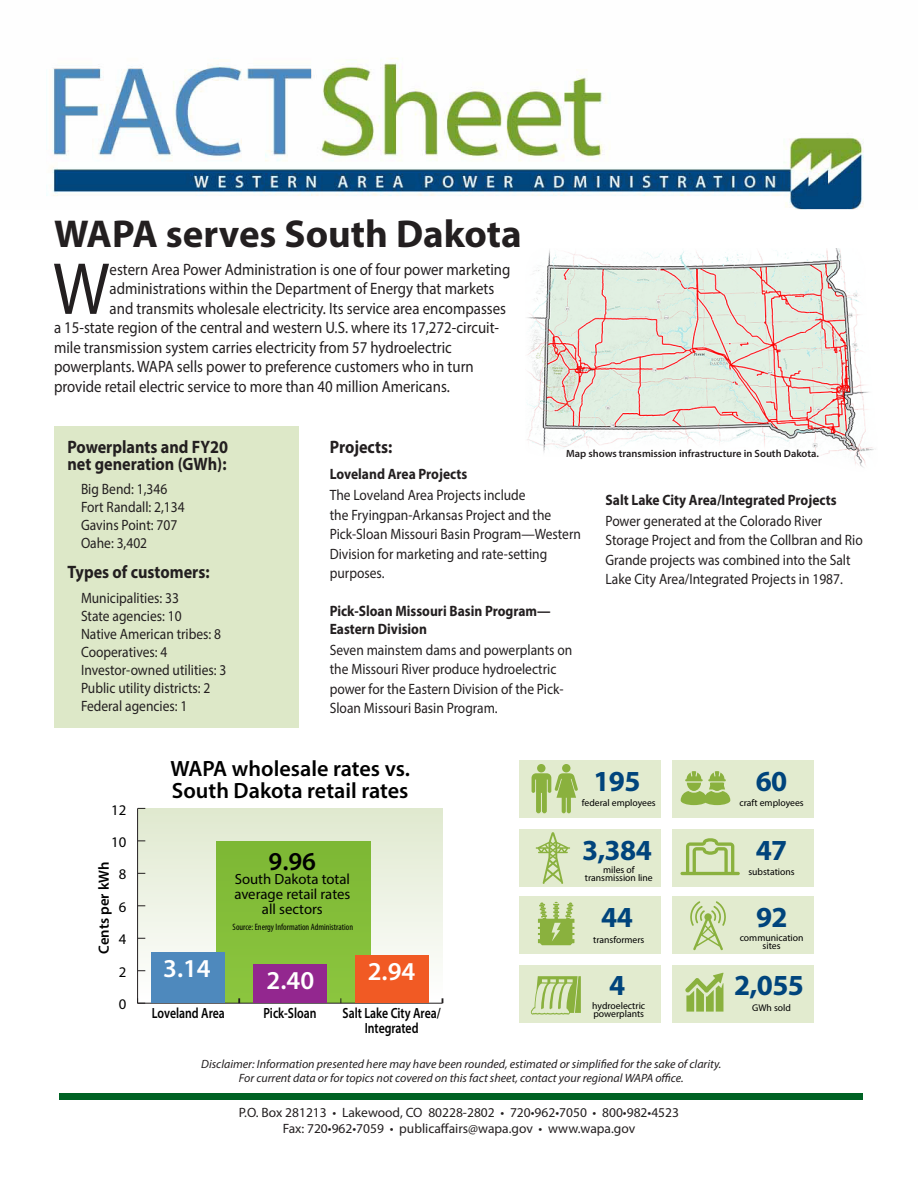
<style>
.page{position:relative;width:918px;height:1188px;background:#fff}
.page>*{position:absolute;margin:0;border:0;box-sizing:border-box;transform-origin:0 0}
.initCapPara{font:74.4px "Myriad Pro";color:#231f20;scale:.9 1}
.bio_text{font:700 39px "Myriad Pro";color:#231f20}
.t1{font:700 29.25px "Myriad Pro";letter-spacing:-.02em;color:#00447c}
.t2{font:600 25.8px "Myriad Pro";color:#fff}
.t3{font:600 25.8px "Myriad Pro";color:#000}
.t4{font:600 22.2px/22.2px "Myriad Pro";color:#000}
.subheads{font:700 18px "Myriad Pro";color:#231f20;scale:.9 1}
.initCapPara-2{font:16.5px "Myriad Pro";color:#231f20;scale:.9 1}
.bodycopy{font:15px/19.5px "Myriad Pro";color:#231f20;scale:.9 1}
.list_indent{font:15px "Myriad Pro";color:#231f20;scale:.9 1}
.projectNames{font:700 15px/18px "Myriad Pro";color:#231f20;scale:.9 1}
.t5{font:14.7px/14.7px "Myriad Pro";color:#000;text-align:center}
.t6{font:600 14.7px/14.7px "Myriad Pro";color:#000;text-align:center;scale:.8 1}
.t7{font:600 14.7px "Myriad Pro";color:#000}
.t8{font:13.5px "Myriad Pro";color:#231f20}
.t9{font:italic 12px "Myriad Pro";color:#231f20}
.bio_text-2{font:600 10.5px "Myriad Pro";color:#231f20}
.t10{font:9.75px/8.6px "Myriad Pro";color:#000;text-align:center}
.t11{font:condensed 9.3px "Myriad Pro";color:#000}
</style>
<div class="page">
<img style="left:46px;top:58px;width:818px;height:152px">
<svg style="left:138px;top:809px;width:305px;height:194px;background:#bdd997"></svg>
<hr style="left:138px;top:1003px;width:304px;height:1px;background:#231f20">
<hr style="left:137px;top:808px;width:1px;height:195px;background:#231f20">
<svg style="left:137px;top:998px;width:8px;height:6px"></svg>
<div style="left:152px;top:952px;width:73px;height:51px;background:#4e89bd"></div>
<div style="left:253px;top:964px;width:74px;height:39px;background:#93278f"></div>
<div style="left:355px;top:955px;width:73px;height:48px;background:#f15a24"></div>
<div style="left:672px;top:760px;width:142px;height:58px;background:#e2ebcf"></div>
<div style="left:519px;top:760px;width:142px;height:58px;background:#e2ebcf"></div>
<div style="left:672px;top:829px;width:142px;height:58px;background:#e2ebcf"></div>
<div style="left:519px;top:829px;width:142px;height:58px;background:#e2ebcf"></div>
<div style="left:672px;top:896px;width:142px;height:58px;background:#e2ebcf"></div>
<div style="left:519px;top:896px;width:142px;height:58px;background:#e2ebcf"></div>
<div style="left:672px;top:965px;width:142px;height:58px;background:#e2ebcf"></div>
<div style="left:519px;top:965px;width:142px;height:58px;background:#e2ebcf"></div>
<div style="left:537px;top:764px;width:9px;height:8px;background:#8ab13e;border-radius:50%"></div>
<div style="left:562px;top:764px;width:9px;height:8px;background:#8ab13e;border-radius:50%"></div>
<svg style="left:532px;top:773px;width:46px;height:40px"></svg>
<svg style="left:536px;top:832px;width:34px;height:52px"></svg>
<svg style="left:685px;top:973px;width:39px;height:39px"></svg>
<svg style="left:680px;top:838px;width:60px;height:37px"></svg>
<svg style="left:681px;top:771px;width:49px;height:34px"></svg>
<svg style="left:690px;top:901px;width:36px;height:49px"></svg>
<svg style="left:531px;top:976px;width:50px;height:39px"></svg>
<svg style="left:538px;top:901px;width:36px;height:44px"></svg>
<img style="left:527px;top:248px;width:347px;height:220px">
<div style="left:59px;top:1093px;width:804px;height:7px;background:#006224"></div>
<div style="left:54px;top:426px;width:244px;height:302px;background:#dde8c8"></div>
<p class="bio_text" style="left:54px;top:208px;width:469px">WAPA serves South Dakota</p>
<p class="initCapPara" style="left:53px;top:243px;width:64px">W</p>
<p class="initCapPara-2" style="left:110px;top:259px;width:447px">estern Area Power Administration is one of four power marketing</p>
<p class="initCapPara-2" style="left:110px;top:279px;width:429px">administrations within the Department of Energy that markets</p>
<p class="initCapPara-2" style="left:110px;top:298px;width:442px">and transmits wholesale electricity. Its service area encompasses</p>
<p class="initCapPara-2" style="left:54px;top:318px;width:496px">a 15-state region of the central and western U.S. where its 17,272-circuit-</p>
<p class="initCapPara-2" style="left:54px;top:337px;width:444px">mile transmission system carries electricity from 57 hydroelectric</p>
<p class="initCapPara-2" style="left:54px;top:357px;width:468px">powerplants. WAPA sells power to preference customers who in turn</p>
<p class="initCapPara-2" style="left:54px;top:376px;width:441px">provide retail electric service to more than 40 million Americans.</p>
<p class="subheads" style="left:68px;top:435px;width:180px">Powerplants and FY20</p>
<p class="bio_text-2" style="left:566px;top:447px;width:254px">Map shows transmission infrastructure in South Dakota.</p>
<p class="subheads" style="left:68px;top:452px;width:178px">net generation (GWh):</p>
<p class="list_indent" style="left:81px;top:480px;width:97px">Big Bend: 1,346</p>
<p class="list_indent" style="left:81px;top:498px;width:117px">Fort Randall: 2,134</p>
<p class="list_indent" style="left:81px;top:516px;width:109px">Gavins Point: 707</p>
<p class="list_indent" style="left:81px;top:534px;width:75px">Oahe: 3,402</p>
<p class="subheads" style="left:68px;top:561px;width:159px">Types of customers:</p>
<p class="list_indent" style="left:81px;top:589px;width:110px">Municipalities: 33</p>
<p class="list_indent" style="left:81px;top:607px;width:113px">State agencies: 10</p>
<p class="list_indent" style="left:81px;top:625px;width:157px">Native American tribes: 8</p>
<p class="list_indent" style="left:81px;top:643px;width:98px">Cooperatives: 4</p>
<p class="list_indent" style="left:81px;top:661px;width:163px">Investor-owned utilities: 3</p>
<p class="list_indent" style="left:81px;top:679px;width:145px">Public utility districts: 2</p>
<p class="list_indent" style="left:81px;top:697px;width:120px">Federal agencies: 1</p>
<p class="subheads" style="left:330px;top:435px;width:71px">Projects:</p>
<p class="projectNames" style="left:330px;top:465px;width:154px">Loveland Area Projects</p>
<p class="bodycopy" style="left:330px;top:485px;width:281px">The Loveland Area Projects include<br>the Fryingpan-Arkansas Project and the Pick-Sloan Missouri Basin Program—Western Division for marketing and rate-setting purposes.</p>
<p class="projectNames" style="left:330px;top:601px;width:247px">Pick-Sloan Missouri Basin Program—<br>Eastern Division</p>
<p class="bodycopy" style="left:330px;top:640px;width:271px">Seven mainstem dams and powerplants on the Missouri River produce hydroelectric power for the Eastern Division of the Pick-Sloan Missouri Basin Program.</p>
<p class="projectNames" style="left:606px;top:490px;width:258px">Salt Lake City Area/Integrated Projects</p>
<p class="bodycopy" style="left:606px;top:511px;width:287px">Power generated at the Colorado River Storage Project and from the Collbran and Rio Grande projects was combined into the Salt Lake City Area/Integrated Projects in 1987.</p>
<p class="t5" style="left:111px;top:802px;width:17px">12</p>
<p class="t4" style="left:170px;top:756px;width:241px">WAPA wholesale rates vs.<br>South Dakota retail rates</p>
<p class="t1" style="left:593px;top:762px;width:49px">195</p>
<p class="t1" style="left:756px;top:762px;width:33px">60</p>
<p class="t10" style="left:582px;top:799px;width:75px">federal employees</p>
<p class="t10" style="left:739px;top:799px;width:66px">craft employees</p>
<p class="t5" style="left:111px;top:834px;width:17px">10</p>
<p class="t7" style="left:95px;top:954px;width:94px;rotate:-90deg">Cents per kWh</p>
<p class="t5" style="left:119px;top:867px;width:9px">8</p>
<p class="t5" style="left:119px;top:899px;width:9px">6</p>
<p class="t5" style="left:119px;top:932px;width:9px">4</p>
<p class="t3" style="left:269px;top:845px;width:49px">9.96</p>
<p class="t5" style="left:234px;top:872px;width:118px">South Dakota total average retail rates all sectors</p>
<p class="t11" style="left:233px;top:922px;width:122px">Source: Energy Information Administration</p>
<p class="t1" style="left:582px;top:831px;width:71px">3,384</p>
<p class="t1" style="left:756px;top:831px;width:33px">47</p>
<p class="t10" style="left:585px;top:865px;width:69px">miles of transmission line</p>
<p class="t10" style="left:748px;top:868px;width:48px">substations</p>
<p class="t1" style="left:601px;top:898px;width:33px">44</p>
<p class="t1" style="left:756px;top:898px;width:33px">92</p>
<p class="t10" style="left:593px;top:936px;width:53px">transformers</p>
<p class="t10" style="left:740px;top:933px;width:65px">communication sites</p>
<p class="t5" style="left:119px;top:964px;width:9px">2</p>
<p class="t5" style="left:119px;top:997px;width:9px">0</p>
<p class="t2" style="left:163px;top:952px;width:49px">3.14</p>
<p class="t2" style="left:368px;top:955px;width:49px">2.94</p>
<p class="t2" style="left:267px;top:964px;width:49px">2.40</p>
<p class="t6" style="left:152px;top:1006px;width:93px">Loveland Area</p>
<p class="t6" style="left:264px;top:1006px;width:68px">Pick-Sloan</p>
<p class="t6" style="left:343px;top:1006px;width:124px">Salt Lake City Area/<br>Integrated</p>
<p class="t1" style="left:609px;top:966px;width:18px">4</p>
<p class="t1" style="left:734px;top:966px;width:71px">2,055</p>
<p class="t10" style="left:592px;top:1001px;width:55px;text-align:left">hydroelectric powerplants</p>
<p class="t10" style="left:752px;top:1003px;width:40px">GWh sold</p>
<p class="t9" style="left:201px;top:1057px;width:522px">Disclaimer: Information presented here may have been rounded, estimated or simplified for the sake of clarity.</p>
<p class="t9" style="left:239px;top:1071px;width:446px">For current data or for topics not covered on this fact sheet, contact your regional WAPA office.</p>
<p class="t8" style="left:239px;top:1104px;width:442px">P.O. Box 281213 • Lakewood, CO 80228-2802 • 720•962•7050 • 800•982•4523</p>
<p class="t8" style="left:283px;top:1120px;width:354px">Fax: 720•962•7059 • publicaffairs@wapa.gov • www.wapa.gov</p>
</div>
